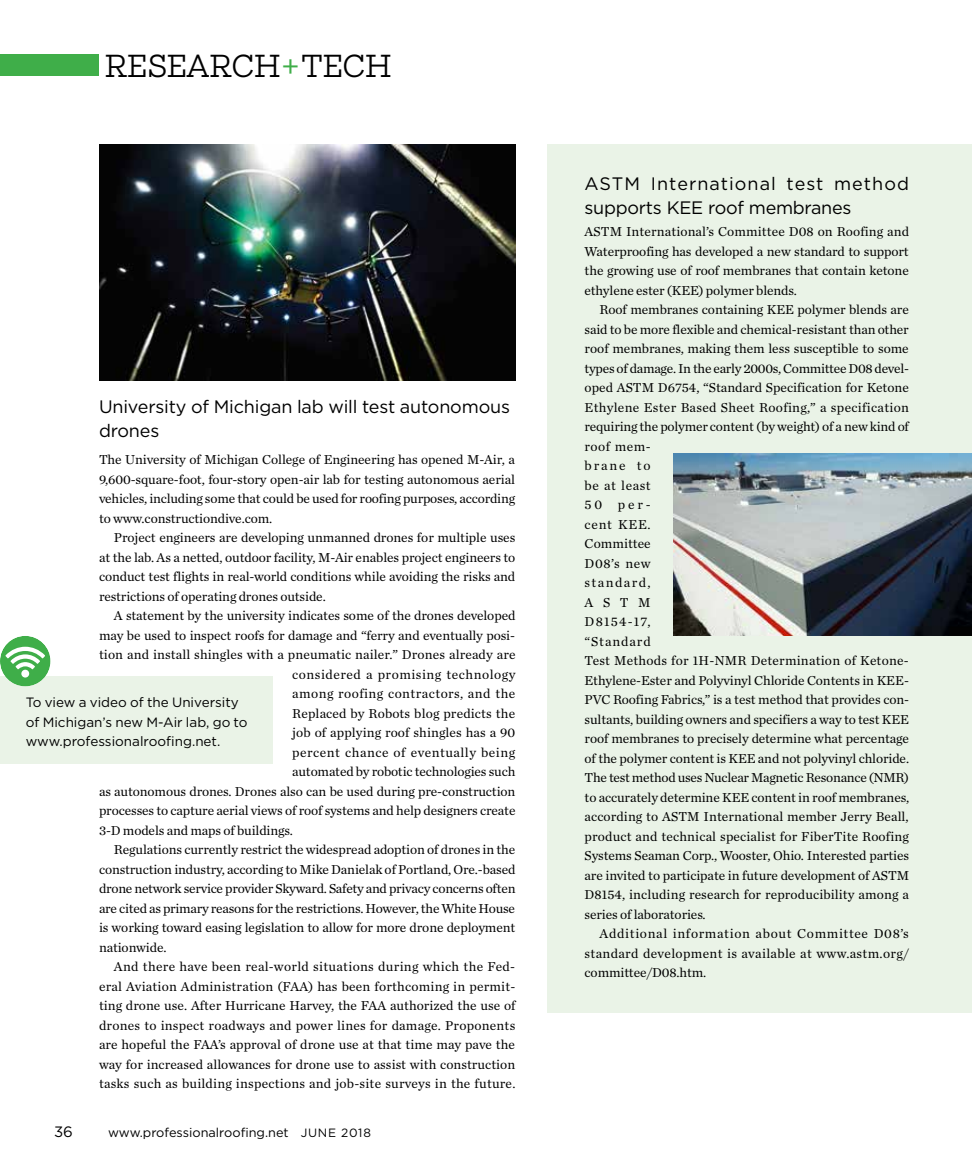
<style>
.page{position:relative;width:972px;height:1175px;background:#fff}
.page>*{position:absolute;margin:0;border:0;box-sizing:border-box;transform-origin:0 0}
.t1{font:300 30px "Salvo Serif";letter-spacing:-.005em;color:#000}
.t2{font:18px/24px "Gotham";letter-spacing:.04em;color:#000}
.t3{font:18px/24px "Gotham";letter-spacing:-.01em;color:#000}
.t4{font:15px "Gotham";color:#000}
.t5{font:13.5px/19.5px "Chronicle Text G1";letter-spacing:-.01em;color:#000;text-align:justify}
.t6{font:13.5px "Chronicle Text G1";letter-spacing:.015em;color:#000}
.t7{font:13.5px "Chronicle Text G1";letter-spacing:.01em;color:#000}
.t8{font:13.5px/19.5px "Gotham";color:#000}
.t9{font:13.5px "Chronicle Text G1";letter-spacing:.035em;color:#000}
.t10{font:13.5px "Chronicle Text G1";letter-spacing:.02em;color:#000}
.t11{font:13.5px "Chronicle Text G1";letter-spacing:.04em;color:#000}
.t12{font:12.75px "Gotham";color:#000}
.s1{color:#3fae49}
.s2{font-size:12px}
</style>
<div class="page">
<div style="left:547px;top:144px;width:425px;height:868px;background:#eaf3e7"></div>
<div style="left:0;top:54px;width:99px;height:22px;background:#3fae49"></div>
<img style="left:99px;top:144px;width:416px;height:236px">
<img style="left:673px;top:453px;width:299px;height:183px">
<div style="left:0;top:676px;width:272px;height:88px;background:#eaf3e7"></div>
<div style="left:0;top:636px;width:51px;height:50px;background:#3fae49;border-radius:50%"></div>
<div style="left:21px;top:669px;width:8px;height:8px;background:#fff;border-radius:50%"></div>
<svg style="left:5px;top:646px;width:40px;height:23px"></svg>
<h1 class="t1" style="left:105px;top:45px;width:288px">RESEARCH<span class="s1">+</span>TECH</h1>
<h2 class="t3" style="left:99px;top:394px;width:413px">University of Michigan lab will test autonomous drones</h2>
<p class="t5" style="left:99px;top:449px;width:418px">The University of Michigan College of Engineering has opened M-Air, a 9,600-square-foot, four-story open-air lab for testing autonomous aerial vehicles, including some that could be used for roofing purposes, according to www.constructiondive.com.</p>
<p class="t5" style="left:99px;top:527px;width:418px;text-indent:15px">Project engineers are developing unmanned drones for multiple uses at the lab. As a netted, outdoor facility, M-Air enables project engineers to conduct test flights in real-world conditions while avoiding the risks and restrictions of operating drones outside.</p>
<p class="t5" style="left:114px;top:605px;width:403px">A statement by the university indicates some of the drones developed</p>
<p class="t5" style="left:99px;top:625px;width:418px">may be used to inspect roofs for damage and “ferry and eventually posi-</p>
<p class="t7" style="left:99px;top:644px;width:418px">tion and install shingles with a pneumatic nailer.” Drones already are</p>
<p class="t11" style="left:292px;top:664px;width:225px">considered a promising technology</p>
<p class="t9" style="left:292px;top:683px;width:225px">among roofing contractors, and the</p>
<p class="t7" style="left:292px;top:703px;width:224px">Replaced by Robots blog predicts the</p>
<p class="t5" style="left:292px;top:722px;width:225px">job of applying roof shingles has a 90</p>
<p class="t9" style="left:292px;top:742px;width:224px">percent chance of eventually being</p>
<p class="t5" style="left:292px;top:761px;width:225px">automated by robotic technologies such</p>
<p class="t5" style="left:99px;top:781px;width:418px">as autonomous drones. Drones also can be used during pre-construction</p>
<p class="t5" style="left:99px;top:800px;width:418px">processes to capture aerial views of roof systems and help designers create</p>
<p class="t5" style="left:99px;top:820px;width:195px">3-D models and maps of buildings.</p>
<p class="t5" style="left:114px;top:839px;width:403px">Regulations currently restrict the widespread adoption of drones in the</p>
<p class="t5" style="left:99px;top:859px;width:418px">construction industry, according to Mike Danielak of Portland, Ore.-based</p>
<p class="t5" style="left:99px;top:878px;width:418px">drone network service provider Skyward. Safety and privacy concerns often</p>
<p class="t5" style="left:99px;top:898px;width:418px">are cited as primary reasons for the restrictions. However, the White House</p>
<p class="t5" style="left:99px;top:917px;width:418px">is working toward easing legislation to allow for more drone deployment</p>
<p class="t5" style="left:99px;top:937px;width:69px">nationwide.</p>
<p class="t10" style="left:114px;top:956px;width:403px">And there have been real-world situations during which the Fed-</p>
<p class="t6" style="left:99px;top:976px;width:418px">eral Aviation Administration (FAA) has been forthcoming in permit-</p>
<p class="t5" style="left:99px;top:995px;width:418px">ting drone use. After Hurricane Harvey, the FAA authorized the use of</p>
<p class="t6" style="left:99px;top:1015px;width:418px">drones to inspect roadways and power lines for damage. Proponents</p>
<p class="t5" style="left:99px;top:1034px;width:418px">are hopeful the FAA’s approval of drone use at that time may pave the</p>
<p class="t5" style="left:99px;top:1054px;width:418px">way for increased allowances for drone use to assist with construction</p>
<p class="t6" style="left:99px;top:1073px;width:418px">tasks such as building inspections and job-site surveys in the future.</p>
<p class="t8" style="left:26px;top:692px;width:223px">To view a video of the University of Michigan’s new M-Air lab, go to www.professionalroofing.net.</p>
<p class="t4" style="left:54px;top:1122px;width:20px">36</p>
<p class="t12" style="left:108px;top:1124px;width:264px">www.professionalroofing.net <span class="s2">JUNE 2018</span></p>
<h2 class="t2" style="left:585px;top:171px;width:326px">ASTM International test method supports KEE roof membranes</h2>
<p class="t5" style="left:585px;top:221px;width:326px">ASTM International’s Committee D08 on Roofing and Waterproofing has developed a new standard to support the growing use of roof membranes that contain ketone ethylene ester (KEE) polymer blends.</p>
<p class="t5" style="left:585px;top:299px;width:326px;text-align:left;text-indent:15px">Roof membranes containing KEE polymer blends are said to be more flexible and chemical-resistant than other roof membranes, making them less susceptible to some types of damage. In the early 2000s, Committee D08 devel&shy;oped ASTM D6754, “Standard Specification for Ketone Ethylene Ester Based Sheet Roofing,” a specification requiring the polymer content (by weight) of a new kind of roof mem-<br>brane to<br>be at least<br>50 per-<br>cent KEE.<br>Committee<br>D08’s new<br>standard,<br>ASTM<br>D8154-17,<br>“Standard<br>Test Methods for 1H-NMR Determination of Ketone-Ethylene-Ester and Polyvinyl Chloride Contents in KEE-PVC Roofing Fabrics,” is a test method that provides con&shy;sultants, building owners and specifiers a way to test KEE roof membranes to precisely determine what percentage of the polymer content is KEE and not polyvinyl chloride.<br>The test method uses Nuclear Magnetic Resonance (NMR) to accurately determine KEE content in roof membranes, according to ASTM International member Jerry Beall, product and technical specialist for FiberTite Roofing Systems Seaman Corp., Wooster, Ohio. Interested parties are invited to participate in future development of ASTM D8154, including research for reproducibility among a series of laboratories.</p>
<p class="t5" style="left:585px;top:923px;width:326px;text-indent:15px">Additional information about Committee D08’s standard development is available at www.astm.org/ committee/D08.htm.</p>
</div>
